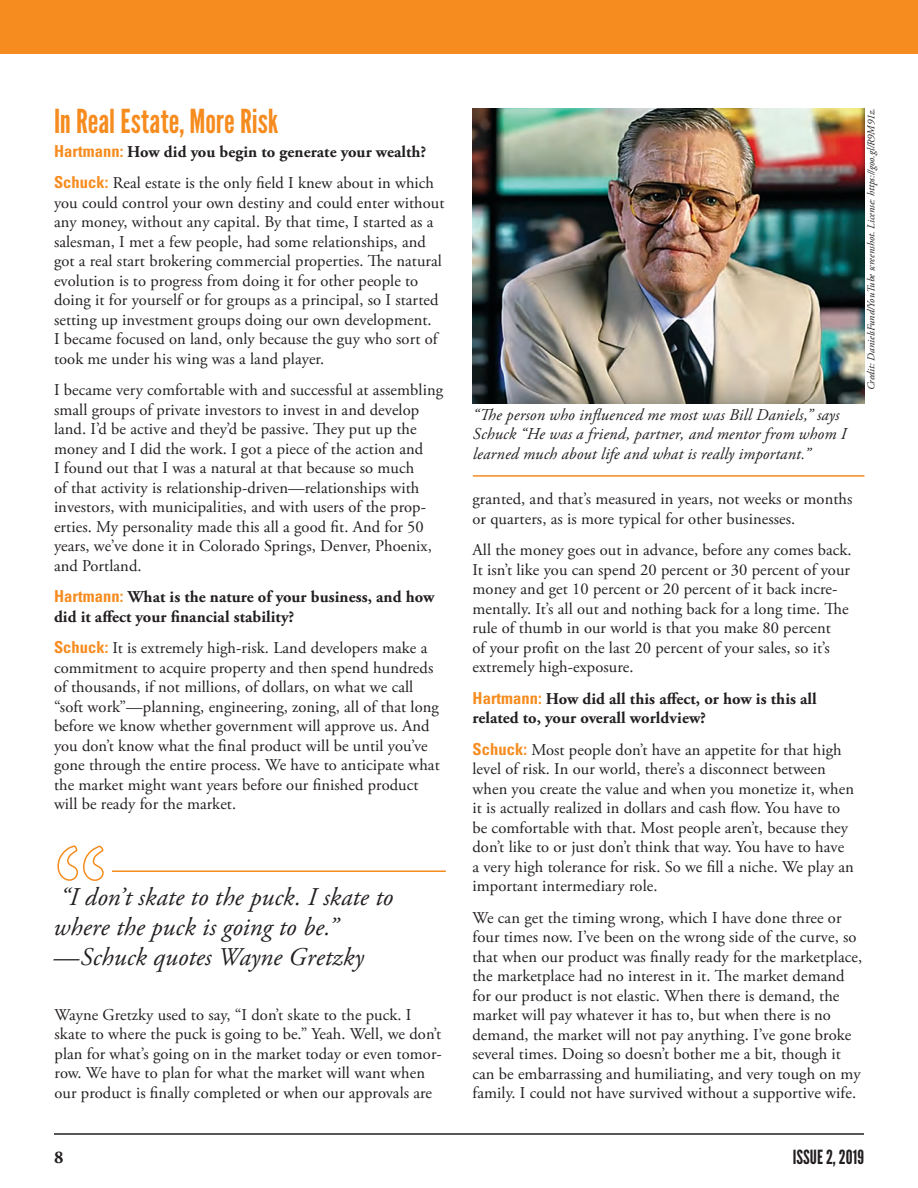
<style>
.page{position:relative;width:918px;height:1188px;background:#fff}
.page>*{position:absolute;margin:0;border:0;box-sizing:border-box;transform-origin:0 0}
.Subhead_24_Yellow{font:33px "League Gothic";color:#f68c1f}
.Quote_Yellow{font:italic 25.5px/30px "Adobe Garamond Pro";letter-spacing:.005em;color:#231f20}
.t1{font:19.5px "League Gothic";color:#231f20}
.t2{font:700 18px "Adobe Garamond Pro";color:#231f20}
.Body_11_13{font:16.5px/19.5px "Adobe Garamond Pro";letter-spacing:.005em;color:#231f20}
.Body_11_13-2{font:700 16.5px/19.5px "Adobe Garamond Pro";letter-spacing:.005em;color:#231f20}
.Caption_w_line_yello{font:italic 16.5px/19.5px "Adobe Garamond Pro";letter-spacing:.01em;color:#231f20}
.credits{font:italic 10.5px "Adobe Garamond Pro";color:#231f20}
.s1{font-family:"Univers";font-stretch:condensed;color:#f68c1f}
.s2{font-family:"Univers";font-weight:700;font-stretch:condensed;color:#f68c1f}
</style>
<div class="page">
<hr style="left:54px;top:1133px;width:810px;height:2px;background:#231f20">
<div style="left:0;top:0;width:918px;height:54px;background:#f68c1f"></div>
<hr style="left:54px;top:870px;width:392px;height:2px;background:#f68c1f">
<div style="left:54px;top:841px;width:58px;height:40px;background:#fff"></div>
<svg style="left:57px;top:845px;width:47px;height:36px"></svg>
<img style="left:472px;top:108px;width:392px;height:295px">
<hr style="left:473px;top:475px;width:391px;height:2px;background:#f68c1f">
<p class="Subhead_24_Yellow" style="left:54px;top:102px;width:226px">In Real Estate, More Risk</p>
<p class="Body_11_13-2" style="left:54px;top:142px;width:374px"><span class="s1">Hartmann:</span> How did you begin to generate your wealth?</p>
<p class="Body_11_13" style="left:54px;top:174px;width:392px"><span class="s2">Schuck:</span> Real estate is the only field I knew about in which you could control your own destiny and could enter without any money, without any capital. By that time, I started as a salesman, I met a few people, had some relationships, and got a real start brokering commercial properties. The natural evolution is to progress from doing it for other people to doing it for yourself or for groups as a principal, so I started setting up investment groups doing our own development.<br>I became focused on land, only because the guy who sort of took me under his wing was a land player.</p>
<p class="Body_11_13" style="left:54px;top:381px;width:391px">I became very comfortable with and successful at assembling small groups of private investors to invest in and develop land. I’d be active and they’d be passive. They put up the money and I did the work. I got a piece of the action and<br>I found out that I was a natural at that because so much<br>of that activity is relationship-driven—relationships with investors, with municipalities, and with users of the prop&shy;erties. My personality made this all a good fit. And for 50 years, we’ve done it in Colorado Springs, Denver, Phoenix, and Portland.</p>
<p class="Body_11_13-2" style="left:54px;top:588px;width:382px"><span class="s1">Hartmann:</span> What is the nature of your business, and how did it affect your financial stability?</p>
<p class="Body_11_13" style="left:54px;top:639px;width:387px"><span class="s2">Schuck:</span> It is extremely high-risk. Land developers make a commitment to acquire property and then spend hundreds of thousands, if not millions, of dollars, on what we call “soft work”—planning, engineering, zoning, all of that long before we know whether government will approve us. And you don’t know what the final product will be until you’ve gone through the entire process. We have to anticipate what the market might want years before our finished product will be ready for the market.</p>
<p class="Quote_Yellow" style="left:54px;top:883px;width:341px">“I don’t skate to the puck. I skate to where the puck is going to be.” —Schuck quotes Wayne Gretzky</p>
<p class="Body_11_13" style="left:55px;top:1005px;width:389px">Wayne Gretzky used to say, “I don’t skate to the puck. I skate to where the puck is going to be.” Yeah. Well, we don’t plan for what’s going on in the market today or even tomor&shy;row. We have to plan for what the market will want when our product is finally completed or when our approvals are</p>
<p class="Caption_w_line_yello" style="left:473px;top:405px;width:375px">“The person who influenced me most was Bill Daniels,” says<br>Schuck “He was a friend, partner, and mentor from whom I learned much about life and what is really important.”</p>
<p class="credits" style="left:865px;top:390px;width:284px;rotate:-90deg">Credit: DanielsFund/YouTube screenshot. License: https://goo.gl/R9M91z.</p>
<p class="Body_11_13" style="left:473px;top:490px;width:382px">granted, and that’s measured in years, not weeks or months or quarters, as is more typical for other businesses.</p>
<p class="Body_11_13" style="left:473px;top:541px;width:381px">All the money goes out in advance, before any comes back.<br>It isn’t like you can spend 20 percent or 30 percent of your money and get 10 percent or 20 percent of it back incre&shy;mentally. It’s all out and nothing back for a long time. The rule of thumb in our world is that you make 80 percent<br>of your profit on the last 20 percent of your sales, so it’s extremely high-exposure.</p>
<p class="Body_11_13-2" style="left:473px;top:689px;width:346px"><span class="s1">Hartmann:</span> How did all this affect, or how is this all related to, your overall worldview?</p>
<p class="Body_11_13" style="left:473px;top:740px;width:383px"><span class="s2">Schuck:</span> Most people don’t have an appetite for that high level of risk. In our world, there’s a disconnect between when you create the value and when you monetize it, when it is actually realized in dollars and cash flow. You have to be comfortable with that. Most people aren’t, because they don’t like to or just don’t think that way. You have to have a very high tolerance for risk. So we fill a niche. We play an important intermediary role.</p>
<p class="Body_11_13" style="left:473px;top:908px;width:391px">We can get the timing wrong, which I have done three or four times now. I’ve been on the wrong side of the curve, so that when our product was finally ready for the marketplace, the marketplace had no interest in it. The market demand for our product is not elastic. When there is demand, the market will pay whatever it has to, but when there is no demand, the market will not pay anything. I’ve gone broke several times. Doing so doesn’t bother me a bit, though it can be embarrassing and humiliating, and very tough on my family. I could not have survived without a supportive wife.</p>
<p class="t2" style="left:54px;top:1147px;width:11px">8</p>
<p class="t1" style="left:793px;top:1146px;width:73px">ISSUE 2, 2019</p>
</div>
